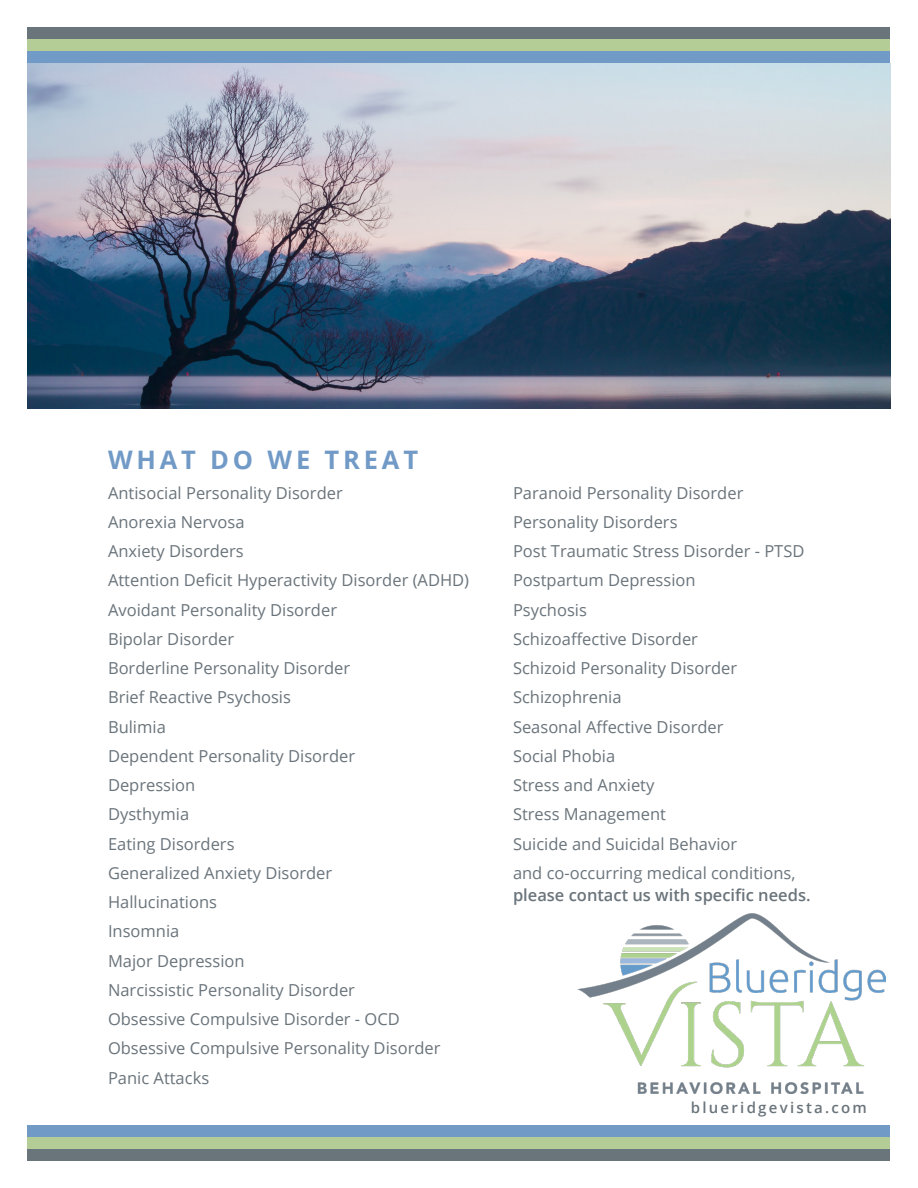
<style>
.page{position:relative;width:918px;height:1188px;background:#fff}
.page>*{position:absolute;margin:0;border:0;box-sizing:border-box;transform-origin:0 0}
.t1{font:700 25.5px "Open Sans";letter-spacing:.15em;color:#719ac7}
.t2{font:16.5px/22.5px "Open Sans";color:#6a747b}
.t3{font:600 15px "Open Sans";letter-spacing:.15em;color:#6a747b}
.s1{font-weight:600}
</style>
<div class="page">
<img style="left:577px;top:913px;width:308px;height:180px">
<img style="left:28px;top:63px;width:863px;height:346px">
<div style="left:28px;top:27px;width:862px;height:12px;background:#6a747b"></div>
<div style="left:28px;top:1149px;width:862px;height:12px;background:#6a747b"></div>
<div style="left:28px;top:39px;width:862px;height:12px;background:#b4cc95"></div>
<div style="left:28px;top:1137px;width:862px;height:12px;background:#b4cc95"></div>
<div style="left:28px;top:51px;width:862px;height:12px;background:#719ac7"></div>
<div style="left:28px;top:1125px;width:862px;height:12px;background:#719ac7"></div>
<p class="t1" style="left:108px;top:442px;width:312px">WHAT DO WE TREAT</p>
<p class="t2" style="left:108px;top:481px;width:236px">Antisocial Personality Disorder</p>
<p class="t2" style="left:108px;top:510px;width:138px">Anorexia Nervosa</p>
<p class="t2" style="left:108px;top:539px;width:137px">Anxiety Disorders</p>
<p class="t2" style="left:108px;top:569px;width:363px">Attention Deficit Hyperactivity Disorder (ADHD)</p>
<p class="t2" style="left:108px;top:598px;width:231px">Avoidant Personality Disorder</p>
<p class="t2" style="left:108px;top:627px;width:128px">Bipolar Disorder</p>
<p class="t2" style="left:108px;top:656px;width:244px">Borderline Personality Disorder</p>
<p class="t2" style="left:108px;top:686px;width:185px">Brief Reactive Psychosis</p>
<p class="t2" style="left:108px;top:715px;width:59px">Bulimia</p>
<p class="t2" style="left:108px;top:744px;width:249px">Dependent Personality Disorder</p>
<p class="t2" style="left:108px;top:773px;width:89px">Depression</p>
<p class="t2" style="left:108px;top:803px;width:83px">Dysthymia</p>
<p class="t2" style="left:108px;top:832px;width:128px">Eating Disorders</p>
<p class="t2" style="left:108px;top:861px;width:226px">Generalized Anxiety Disorder</p>
<p class="t2" style="left:108px;top:890px;width:111px">Hallucinations</p>
<p class="t2" style="left:108px;top:920px;width:73px">Insomnia</p>
<p class="t2" style="left:108px;top:949px;width:138px">Major Depression</p>
<p class="t2" style="left:108px;top:978px;width:249px">Narcissistic Personality Disorder</p>
<p class="t2" style="left:108px;top:1007px;width:293px">Obsessive Compulsive Disorder - OCD</p>
<p class="t2" style="left:108px;top:1037px;width:334px">Obsessive Compulsive Personality Disorder</p>
<p class="t2" style="left:108px;top:1066px;width:103px">Panic Attacks</p>
<p class="t2" style="left:513px;top:481px;width:232px">Paranoid Personality Disorder</p>
<p class="t2" style="left:513px;top:510px;width:166px">Personality Disorders</p>
<p class="t2" style="left:513px;top:539px;width:293px">Post Traumatic Stress Disorder - PTSD</p>
<p class="t2" style="left:513px;top:569px;width:184px">Postpartum Depression</p>
<p class="t2" style="left:513px;top:598px;width:75px">Psychosis</p>
<p class="t2" style="left:513px;top:627px;width:187px">Schizoaffective Disorder</p>
<p class="t2" style="left:513px;top:656px;width:226px">Schizoid Personality Disorder</p>
<p class="t2" style="left:513px;top:686px;width:110px">Schizophrenia</p>
<p class="t2" style="left:513px;top:715px;width:212px">Seasonal Affective Disorder</p>
<p class="t2" style="left:513px;top:744px;width:104px">Social Phobia</p>
<p class="t2" style="left:513px;top:773px;width:143px">Stress and Anxiety</p>
<p class="t2" style="left:513px;top:803px;width:155px">Stress Management</p>
<p class="t2" style="left:513px;top:832px;width:226px">Suicide and Suicidal Behavior</p>
<p class="t2" style="left:513px;top:861px;width:299px">and co-occurring medical conditions, <span class="s1">please contact us with specific needs.</span></p>
<p class="t3" style="left:691px;top:1097px;width:178px">blueridgevista.com</p>
</div>
